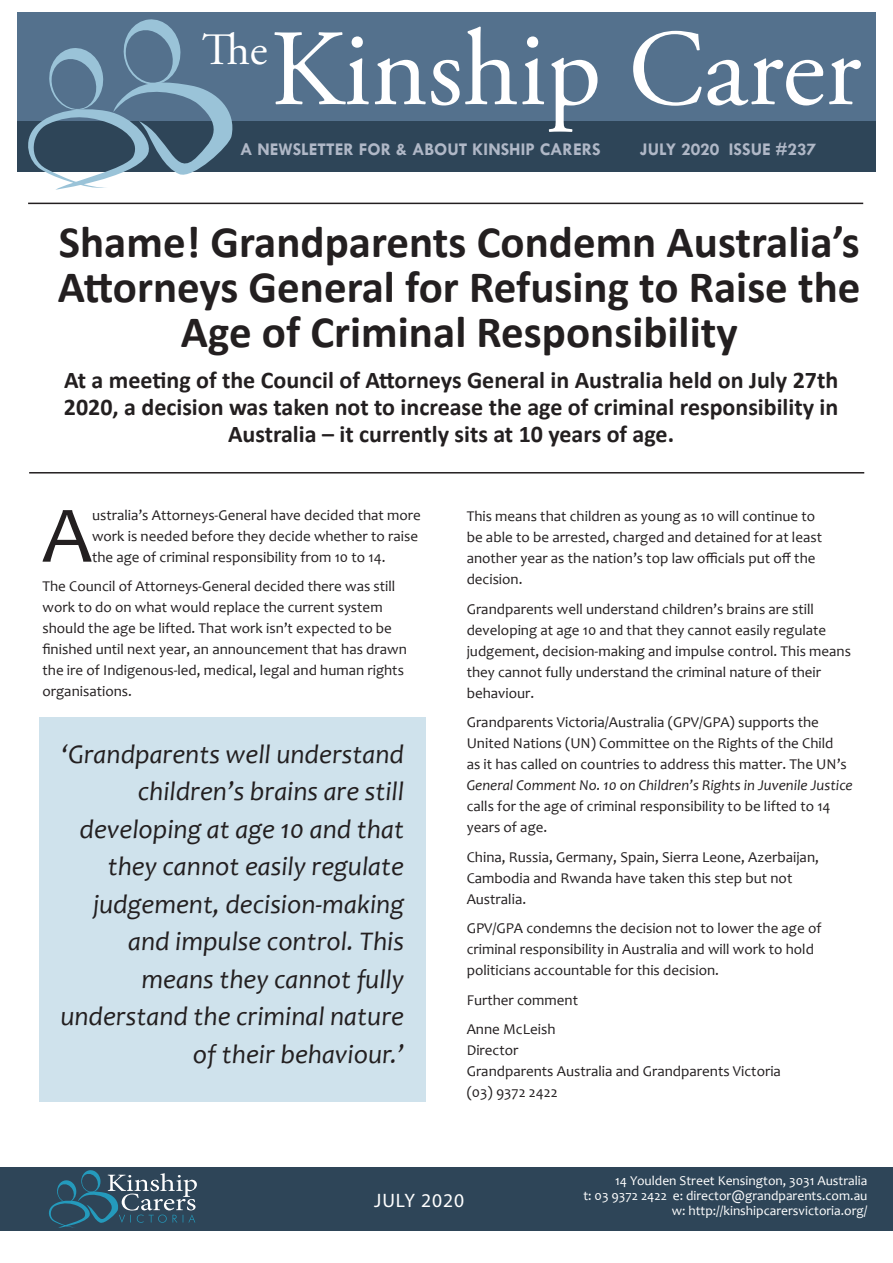
<style>
.page{position:relative;width:893px;height:1263px;background:#fff}
.page>*{position:absolute;margin:0;border:0;box-sizing:border-box;transform-origin:0 0}
.t1{font:108.3px "Adobe Garamond Pro";color:#fff}
.t2{font:81px "Candara";color:#231f20}
.t3{font:700 45px/45px "Calibri";color:#231f20;text-align:center}
.t4{font:44.85px "Adobe Garamond Pro";color:#fff}
.t5{font:italic 27px/37.5px "Candara";color:#231f20;text-align:right}
.t6{font:700 24px/27px "Calibri";color:#231f20;text-align:center}
.t7{font:19.5px "Myriad Pro";letter-spacing:.05em;color:#fff}
.t8{font:700 18px "Tw Cen";color:#b0b8c7}
.t9{font:15px/21px "Candara";color:#231f20}
.t10{font:13.5px "Candara";color:#fff}
.s1{font-style:italic}
</style>
<div class="page">
<div style="left:17px;top:121px;width:859px;height:50px;background:#2e4558"></div>
<div style="left:17px;top:13px;width:859px;height:108px;background:#54718d"></div>
<svg style="left:21px;top:19px;width:216px;height:171px"></svg>
<hr style="left:28px;top:203px;width:835px;height:1px;background:#231f20">
<div style="left:0;top:1167px;width:893px;height:64px;background:#2e4558"></div>
<svg style="left:49px;top:1170px;width:148px;height:58px"></svg>
<div style="left:39px;top:718px;width:387px;height:384px;background:#cfe2ec"></div>
<hr style="left:29px;top:472px;width:835px;height:1px;background:#231f20">
<p class="t4" style="left:202px;top:23px;width:67px">The</p>
<p class="t1" style="left:270px;top:5px;width:592px">Kinship Carer</p>
<p class="t8" style="left:240px;top:138px;width:362px">A NEWSLETTER FOR &amp; ABOUT KINSHIP CARERS</p>
<p class="t8" style="left:640px;top:138px;width:178px">JULY 2020 ISSUE #237</p>
<p class="t3" style="left:58px;top:219px;width:804px">Shame! Grandparents Condemn Australia’s<br>Attorneys General for Refusing to Raise the<br>Age of Criminal Responsibility</p>
<p class="t6" style="left:64px;top:366px;width:776px">At a meeting of the Council of Attorneys General in Australia held on July 27th<br>2020, a decision was taken not to increase the age of criminal responsibility in<br>Australia – it currently sits at 10 years of age.</p>
<p class="t2" style="left:42px;top:484px;width:51px">A</p>
<p class="t9" style="left:92px;top:504px;width:330px">ustralia’s Attorneys-General have decided that more work is needed before they decide whether to raise the age of criminal responsibility from 10 to 14.</p>
<p class="t9" style="left:43px;top:576px;width:366px">The Council of Attorneys-General decided there was still work to do on what would replace the current system should the age be lifted. That work isn’t expected to be finished until next year, an announcement that has drawn the ire of Indigenous-led, medical, legal and human rights organisations.</p>
<p class="t5" style="left:60px;top:735px;width:345px">‘Grandparents well understand children’s brains are still developing at age 10 and that they cannot easily regulate judgement, decision-making and impulse control. This means they cannot fully understand the criminal nature of their behaviour.’</p>
<p class="t9" style="left:467px;top:506px;width:357px">This means that children as young as 10 will continue to be able to be arrested, charged and detained for at least another year as the nation’s top law officials put off the decision.</p>
<p class="t9" style="left:467px;top:598px;width:386px">Grandparents well understand children’s brains are still developing at age 10 and that they cannot easily regulate judgement, decision-making and impulse control. This means they cannot fully understand the criminal nature of their behaviour.</p>
<p class="t9" style="left:467px;top:712px;width:388px">Grandparents Victoria/Australia (GPV/GPA) supports the United Nations (UN) Committee on the Rights of the Child<br>as it has called on countries to address this matter. The UN’s <span class="s1">General Comment No. 10 on Children’s Rights in Juvenile Justice </span>calls for the age of criminal responsibility to be lifted to 14 years of age.</p>
<p class="t9" style="left:467px;top:846px;width:354px">China, Russia, Germany, Spain, Sierra Leone, Azerbaijan,<br>Cambodia and Rwanda have taken this step but not<br>Australia.</p>
<p class="t9" style="left:467px;top:918px;width:356px">GPV/GPA condemns the decision not to lower the age of criminal responsibility in Australia and will work to hold politicians accountable for this decision.</p>
<p class="t9" style="left:467px;top:989px;width:113px">Further comment</p>
<p class="t9" style="left:467px;top:1019px;width:90px">Anne McLeish</p>
<p class="t9" style="left:467px;top:1040px;width:53px">Director</p>
<p class="t9" style="left:467px;top:1061px;width:316px">Grandparents Australia and Grandparents Victoria</p>
<p class="t9" style="left:467px;top:1082px;width:92px">(03) 9372 2422</p>
<p class="t7" style="left:374px;top:1189px;width:91px">JULY 2020</p>
<p class="t10" style="left:615px;top:1172px;width:254px">14 Youlden Street Kensington, 3031 Australia</p>
<p class="t10" style="left:583px;top:1187px;width:286px">t: 03 9372 2422 e: director@grandparents.com.au</p>
<p class="t10" style="left:672px;top:1202px;width:197px">w: http://kinshipcarersvictoria.org/</p>
</div>
